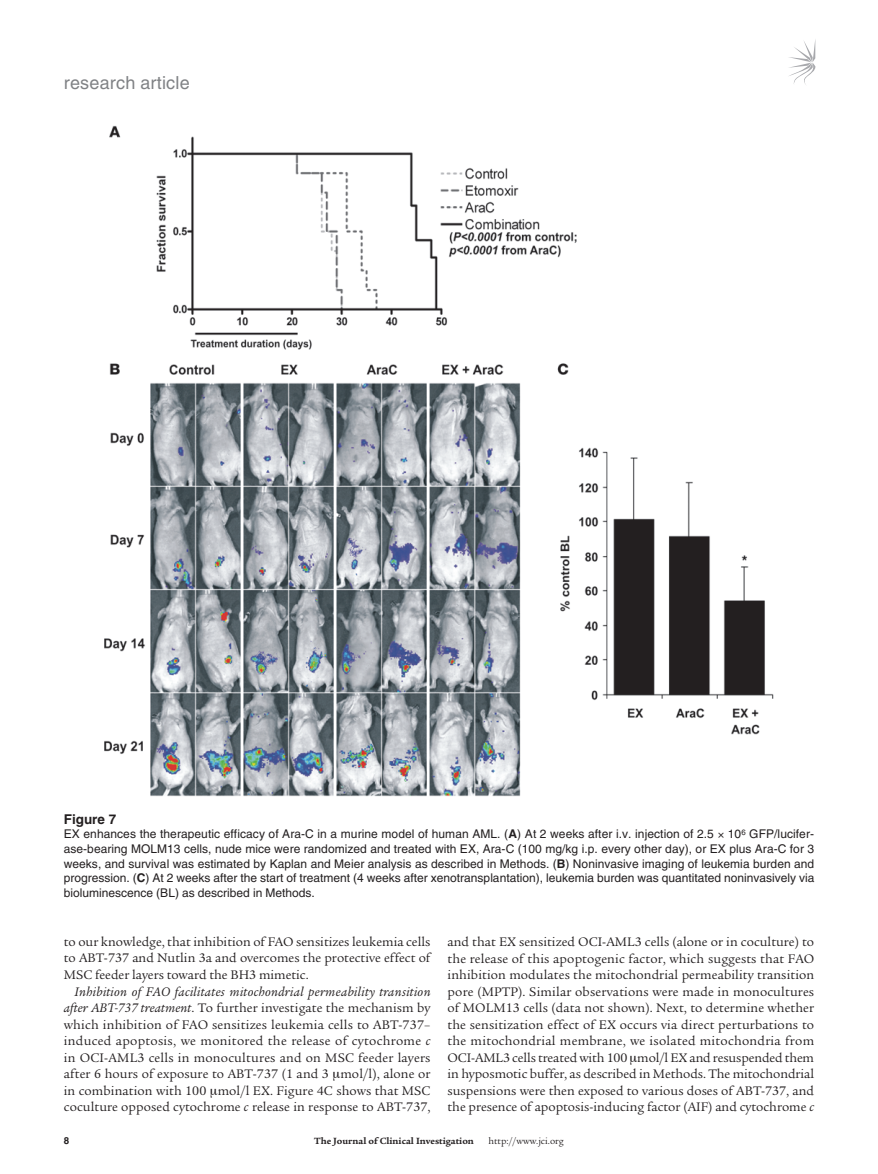
<style>
.page{position:relative;width:878px;height:1174px;background:#fff}
.page>*{position:absolute;margin:0;border:0;box-sizing:border-box;transform-origin:0 0}
.t1{font:18px "Helvetica LT Std";letter-spacing:.01em;color:#808285}
.t2{font:13.5px/16.5px "Legacy Serif Std";color:#231f20;text-align:justify}
.t3{font:700 13.5px "Helvetica LT Std";color:#231f20}
.t4{font:12px/14.7px "Helvetica LT Std";color:#231f20;text-align:justify}
.t5{font:700 9.75px "Legacy Serif Std";color:#231f20}
.t6{font:9.75px "Legacy Serif Std";color:#231f20}
.s1{font-weight:700}
.s2{font-style:italic}
</style>
<div class="page">
<svg style="left:789px;top:41px;width:26px;height:44px"></svg>
<img style="left:104px;top:125px;width:670px;height:672px">
<h1 class="t1" style="left:64px;top:72px;width:127px">research article</h1>
<p class="t3" style="left:64px;top:810px;width:53px">Figure 7</p>
<p class="t4" style="left:64px;top:826px;width:752px">EX enhances the therapeutic efficacy of Ara-C in a murine model of human AML. (<span class="s1">A</span>) At 2 weeks after i.v. injection of 2.5 10<sup>6</sup> GFP/lucifer&shy;ase-bearing MOLM13 cells, nude mice were randomized and treated with EX, Ara-C (100 mg/kg i.p. every other day), or EX plus Ara-C for 3 weeks, and survival was estimated by Kaplan and Meier analysis as described in Methods. (<span class="s1">B</span>) Noninvasive imaging of leukemia burden and progression. (<span class="s1">C</span>) At 2 weeks after the start of treatment (4 weeks after xenotransplantation), leukemia burden was quantitated noninvasively via bioluminescence (BL) as described in Methods.</p>
<p class="t2" style="left:64px;top:933px;width:368px">to our knowledge, that inhibition of FAO sensitizes leukemia cells to ABT-737 and Nutlin 3a and overcomes the protective effect of MSC feeder layers toward the BH3 mimetic.</p>
<p class="t2" style="left:64px;top:983px;width:368px;text-indent:11px"><span class="s2">Inhibition of FAO facilitates mitochondrial permeability transition after ABT-737 treatment</span>. To further investigate the mechanism by which inhibition of FAO sensitizes leukemia cells to ABT-737– induced apoptosis, we monitored the release of cytochrome <span class="s2">c </span>in OCI-AML3 cells in monocultures and on MSC feeder layers after 6 hours of exposure to ABT-737 (1 and 3 mol/l), alone or in combination with 100 mol/l EX. Figure 4C shows that MSC coculture opposed cytochrome <span class="s2">c</span> release in response to ABT-737,</p>
<p class="t2" style="left:447px;top:933px;width:368px">and that EX sensitized OCI-AML3 cells (alone or in coculture) to the release of this apoptogenic factor, which suggests that FAO inhibition modulates the mitochondrial permeability transition pore (MPTP). Similar observations were made in monocultures of MOLM13 cells (data not shown). Next, to determine whether the sensitization effect of EX occurs via direct perturbations to the mitochondrial membrane, we isolated mitochondria from OCI-AML3 cells treated with 100 mol/l EX and resuspended them in hyposmotic buffer, as described in Methods. The mitochondrial suspensions were then exposed to various doses of ABT-737, and the presence of apoptosis-inducing factor (AIF) and cytochrome <span class="s2">c</span></p>
<p class="t5" style="left:314px;top:1135px;width:161px">The Journal of Clinical Investigation</p>
<p class="t6" style="left:488px;top:1135px;width:77px">http://www.jci.org</p>
</div>
